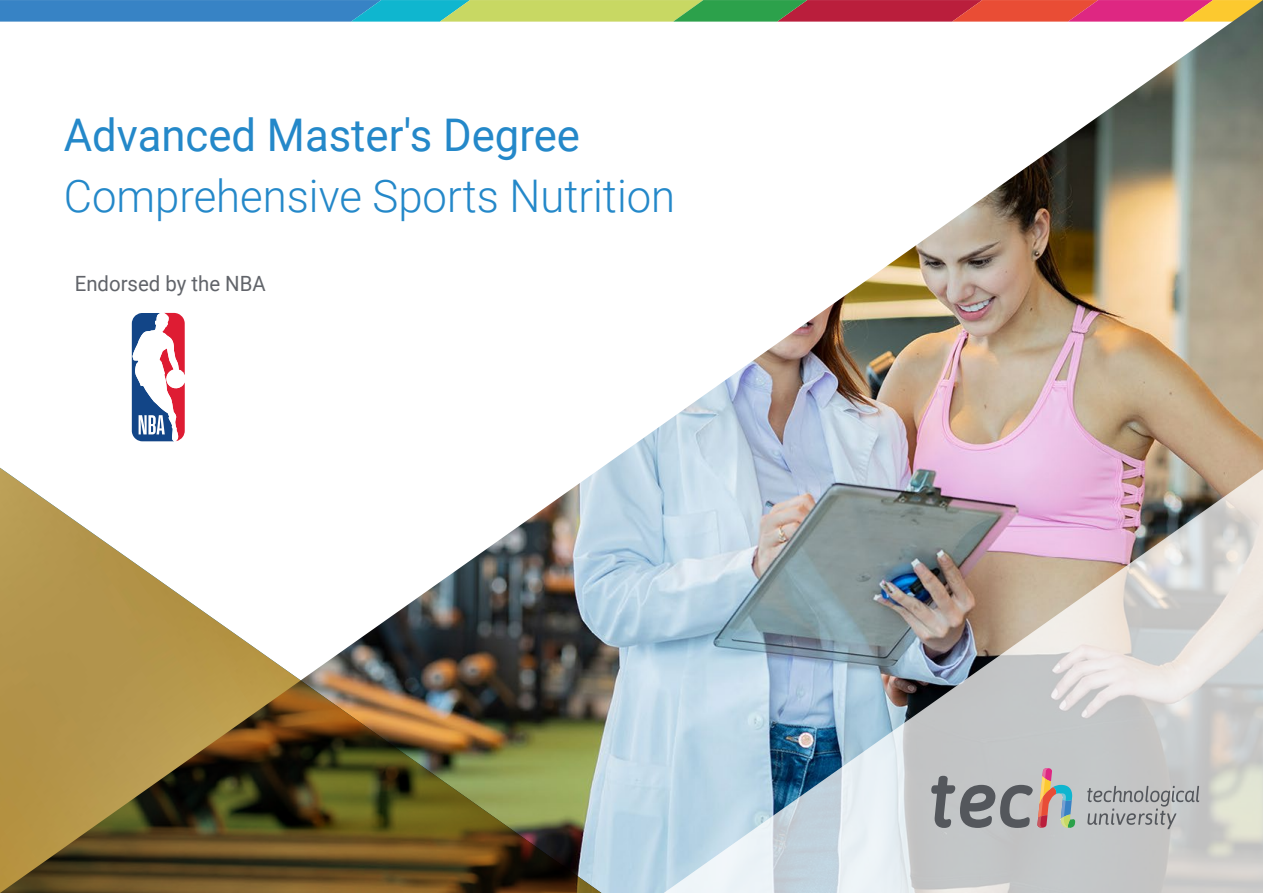
<style>
.page{position:relative;width:1263px;height:893px;background:#fff}
.page>*{position:absolute;margin:0;border:0;box-sizing:border-box;transform-origin:0 0}
.t1{font:300 45px "Roboto";color:#2488c9}
.t2{font:45px "Roboto";color:#2488c9}
.t3{font:21px "Roboto";color:#61646a}
</style>
<div class="page">
<img style="left:0;top:0;width:1263px;height:893px">
<img style="left:634px;top:454px;width:629px;height:439px">
<svg style="left:0;top:446px;width:631px;height:447px"></svg>
<img style="left:0;top:456px;width:619px;height:437px">
<svg style="left:132px;top:313px;width:53px;height:128px"></svg>
<svg style="left:931px;top:768px;width:144px;height:60px;background:#a2a1a1"></svg>
<svg style="left:1087px;top:786px;width:112px;height:43px;background:#aeb0b1"></svg>
<p class="t2" style="left:64px;top:103px;width:518px">Advanced Master's Degree</p>
<p class="t1" style="left:64px;top:164px;width:613px">Comprehensive Sports Nutrition</p>
<p class="t3" style="left:75px;top:269px;width:192px">Endorsed by the NBA</p>
</div>
